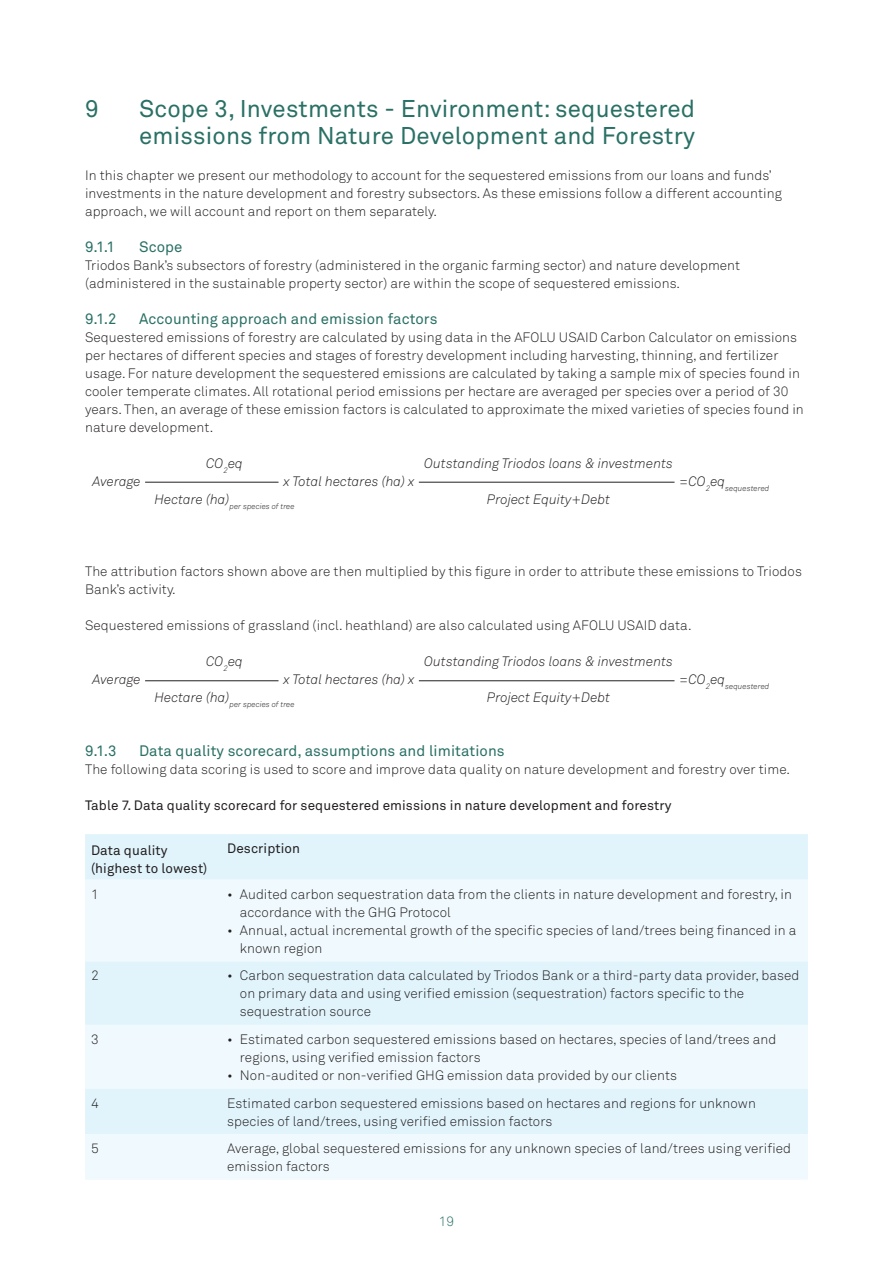
<style>
.page{position:relative;width:893px;height:1263px;background:#fff}
.page>*{position:absolute;margin:0;border:0;box-sizing:border-box;transform-origin:0 0}
._1__Titel{font:24px/27px "Akkurat Pro";letter-spacing:.005em;color:#297065}
._3__Tussenkopje_1{font:15px "Akkurat Pro";letter-spacing:.005em;color:#297065}
._5__Bodytekst{font:13.5px/18px "Akkurat Light Pro";letter-spacing:.005em;color:#231f20}
._5__Bodytekst-2{font:italic 13.5px "Akkurat Light Pro";letter-spacing:.005em;color:#231f20}
._5__Bodytekst-3{font:13.5px/18px "Akkurat Pro";letter-spacing:.005em;color:#231f20}
.t1{font:13.5px "Akkurat Light Pro";color:#297065}
._5__Bodytekst-4{font:italic 7.8px "Akkurat Light Pro";letter-spacing:.005em;color:#231f20}
</style>
<div class="page">
<div style="left:85px;top:834px;width:723px;height:46px;background:#e1f4fc"></div>
<svg style="left:85px;top:880px;width:723px;height:299px;fill:#f0f9fd"></svg>
<div style="left:85px;top:1025px;width:723px;height:63px;background:#f0f9fd"></div>
<hr style="left:145px;top:482px;width:134px;height:1px;background:#231f20">
<hr style="left:145px;top:680px;width:134px;height:1px;background:#231f20">
<hr style="left:419px;top:482px;width:255px;height:1px;background:#231f20">
<hr style="left:419px;top:680px;width:255px;height:1px;background:#231f20">
<p class="_1__Titel" style="left:85px;top:96px;width:15px">9</p>
<p class="_1__Titel" style="left:139px;top:96px;width:558px">Scope 3, Investments - Environment: sequestered emissions from Nature Development and Forestry</p>
<p class="_5__Bodytekst" style="left:85px;top:167px;width:698px">In this chapter we present our methodology to account for the sequestered emissions from our loans and funds’ investments in the nature development and forestry subsectors. As these emissions follow a different accounting approach, we will account and report on them separately.</p>
<p class="_3__Tussenkopje_1" style="left:85px;top:238px;width:31px">9.1.1</p>
<p class="_3__Tussenkopje_1" style="left:139px;top:238px;width:45px">Scope</p>
<p class="_5__Bodytekst" style="left:85px;top:257px;width:657px">Triodos Bank’s subsectors of forestry (administered in the organic farming sector) and nature development (administered in the sustainable property sector) are within the scope of sequestered emissions.</p>
<p class="_3__Tussenkopje_1" style="left:85px;top:310px;width:33px">9.1.2</p>
<p class="_3__Tussenkopje_1" style="left:139px;top:310px;width:300px">Accounting approach and emission factors</p>
<p class="_5__Bodytekst" style="left:85px;top:329px;width:720px">Sequestered emissions of forestry are calculated by using data in the AFOLU USAID Carbon Calculator on emissions per hectares of different species and stages of forestry development including harvesting, thinning, and fertilizer usage. For nature development the sequestered emissions are calculated by taking a sample mix of species found in cooler temperate climates. All rotational period emissions per hectare are averaged per species over a period of 30 years. Then, an average of these emission factors is calculated to approximate the mixed varieties of species found in nature development.</p>
<p class="_5__Bodytekst-2" style="left:206px;top:455px;width:38px">CO<sub>2</sub>eq</p>
<p class="_5__Bodytekst-2" style="left:424px;top:455px;width:250px">Outstanding Triodos loans &amp; investments</p>
<p class="_5__Bodytekst-2" style="left:92px;top:473px;width:50px">Average</p>
<p class="_5__Bodytekst-2" style="left:283px;top:473px;width:133px">x Total hectares (ha) x</p>
<p class="_5__Bodytekst-4" style="left:679px;top:483px;width:92px"><sup>=CO</sup>2<sup>eq</sup>sequestered</p>
<p class="_5__Bodytekst-4" style="left:154px;top:501px;width:142px"><sup>Hectare</sup> <sup>(ha)</sup>per species of tree</p>
<p class="_5__Bodytekst-2" style="left:487px;top:491px;width:125px">Project Equity+Debt</p>
<p class="_5__Bodytekst" style="left:85px;top:563px;width:718px">The attribution factors shown above are then multiplied by this figure in order to attribute these emissions to Triodos<br>Bank’s activity.</p>
<p class="_5__Bodytekst" style="left:85px;top:617px;width:608px">Sequestered emissions of grassland (incl. heathland) are also calculated using AFOLU USAID data.</p>
<p class="_5__Bodytekst-2" style="left:206px;top:653px;width:38px">CO<sub>2</sub>eq</p>
<p class="_5__Bodytekst-2" style="left:424px;top:653px;width:250px">Outstanding Triodos loans &amp; investments</p>
<p class="_5__Bodytekst-2" style="left:92px;top:671px;width:50px">Average</p>
<p class="_5__Bodytekst-2" style="left:283px;top:671px;width:133px">x Total hectares (ha) x</p>
<p class="_5__Bodytekst-4" style="left:679px;top:681px;width:92px"><sup>=CO</sup>2<sup>eq</sup>sequestered</p>
<p class="_5__Bodytekst-4" style="left:154px;top:699px;width:142px"><sup>Hectare</sup> <sup>(ha)</sup>per species of tree</p>
<p class="_5__Bodytekst-2" style="left:487px;top:689px;width:125px">Project Equity+Debt</p>
<p class="_3__Tussenkopje_1" style="left:85px;top:742px;width:33px">9.1.3</p>
<p class="_3__Tussenkopje_1" style="left:139px;top:742px;width:367px">Data quality scorecard, assumptions and limitations</p>
<p class="_5__Bodytekst" style="left:85px;top:761px;width:706px">The following data scoring is used to score and improve data quality on nature development and forestry over time.</p>
<p class="_5__Bodytekst-3" style="left:85px;top:797px;width:588px">Table 7. Data quality scorecard for sequestered emissions in nature development and forestry</p>
<p class="_5__Bodytekst-3" style="left:91px;top:841px;width:118px">Data quality (highest to lowest)</p>
<p class="_5__Bodytekst-3" style="left:227px;top:840px;width:74px">Description</p>
<p class="_5__Bodytekst" style="left:91px;top:885px;width:9px">1</p>
<p class="_5__Bodytekst" style="left:240px;top:885px;width:554px;text-indent:-13px">• Audited carbon sequestration data from the clients in nature development and forestry, in accordance with the GHG Protocol</p>
<p class="_5__Bodytekst" style="left:240px;top:921px;width:558px;text-indent:-13px">• Annual, actual incremental growth of the specific species of land/trees being financed in a known region</p>
<p class="_5__Bodytekst" style="left:91px;top:967px;width:9px">2</p>
<p class="_5__Bodytekst" style="left:240px;top:967px;width:561px;text-indent:-13px">• Carbon sequestration data calculated by Triodos Bank or a third-party data provider, based on primary data and using verified emission (sequestration) factors specific to the sequestration source</p>
<p class="_5__Bodytekst" style="left:91px;top:1030px;width:9px">3</p>
<p class="_5__Bodytekst" style="left:240px;top:1030px;width:538px;text-indent:-13px">• Estimated carbon sequestered emissions based on hectares, species of land/trees and regions, using verified emission factors</p>
<p class="_5__Bodytekst" style="left:227px;top:1066px;width:451px">• Non-audited or non-verified GHG emission data provided by our clients</p>
<p class="_5__Bodytekst" style="left:91px;top:1094px;width:9px">4</p>
<p class="_5__Bodytekst" style="left:227px;top:1094px;width:530px">Estimated carbon sequestered emissions based on hectares and regions for unknown species of land/trees, using verified emission factors</p>
<p class="_5__Bodytekst" style="left:91px;top:1139px;width:9px">5</p>
<p class="_5__Bodytekst" style="left:227px;top:1139px;width:565px">Average, global sequestered emissions for any unknown species of land/trees using verified emission factors</p>
<p class="t1" style="left:439px;top:1213px;width:17px">19</p>
</div>
